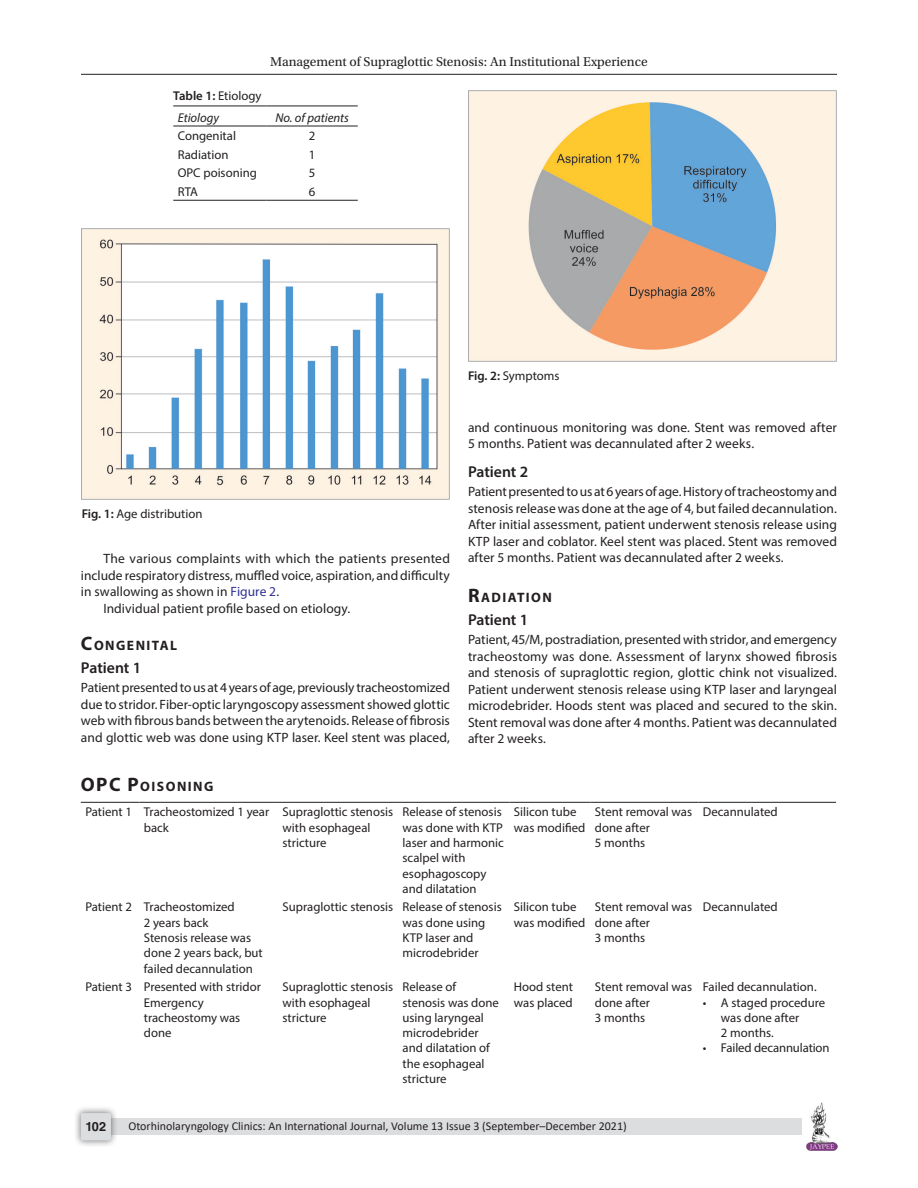
<style>
.page{position:relative;width:918px;height:1188px;background:#fff}
.page>*{position:absolute;margin:0;border:0;box-sizing:border-box;transform-origin:0 0}
.Head-2-stk{font:600 15.75px "Myriad Pro";letter-spacing:-.005em;color:#231f20}
.Head-2{font:600 15.75px "Myriad Pro";letter-spacing:-.005em;color:#231f20}
.Head-1{font:700 13.65px "Myriad Pro";letter-spacing:.105em;color:#231f20}
.Para-NoIndent{font:13.5px/16.5px "Myriad Pro";letter-spacing:.005em;color:#231f20;text-align:justify}
.Para-Indent{font:13.5px/16.5px "Myriad Pro";letter-spacing:.005em;color:#231f20;text-align:justify}
.t1{font:13.5px "Utopia Std";color:#231f20}
.TableBody{font:12.75px/15.3px "Myriad Pro";color:#231f20}
.FigCaption{font:12.75px "Myriad Pro";color:#231f20}
.TableHeader{font:italic 12.75px "Myriad Pro";color:#231f20}
.TableCaption{font:12.75px "Myriad Pro";color:#231f20}
.t2{font:700 12.75px "Helvetica LT Std";color:#231f20}
.t3{font:12px "Calibri";color:#231f20}
.s1{font-weight:600}
.s2{color:#2e3092}
.s3{font-size:19.5px}
</style>
<div class="page">
<hr style="left:81px;top:74px;width:756px;height:1px;background:#231f20">
<img style="left:807px;top:1103px;width:30px;height:48px">
<div style="left:96px;top:1119px;width:706px;height:16px;background:#dcdddf"></div>
<div style="left:73px;top:1106px;width:45px;height:41px;background:#231f20;opacity:.61"></div>
<div style="left:81px;top:1113px;width:30px;height:27px;background:#dcdddf;border-radius:2px"></div>
<hr style="left:173px;top:106px;width:94px;height:1px;background:#231f20">
<hr style="left:267px;top:106px;width:91px;height:1px;background:#231f20">
<hr style="left:173px;top:126px;width:94px;height:1px;background:#231f20">
<hr style="left:267px;top:126px;width:91px;height:1px;background:#231f20">
<hr style="left:173px;top:200px;width:94px;height:1px;background:#231f20">
<hr style="left:267px;top:200px;width:91px;height:1px;background:#231f20">
<img style="left:82px;top:228px;width:368px;height:272px">
<img style="left:468px;top:90px;width:368px;height:271px">
<hr style="left:81px;top:802px;width:58px;height:1px;background:#231f20">
<hr style="left:139px;top:802px;width:139px;height:1px;background:#231f20">
<hr style="left:278px;top:802px;width:120px;height:1px;background:#231f20">
<hr style="left:398px;top:802px;width:111px;height:1px;background:#231f20">
<hr style="left:509px;top:802px;width:81px;height:1px;background:#231f20">
<hr style="left:590px;top:802px;width:108px;height:1px;background:#231f20">
<hr style="left:698px;top:802px;width:138px;height:1px;background:#231f20">
<p class="t1" style="left:270px;top:55px;width:379px">Management of Supraglottic Stenosis: An Institutional Experience</p>
<p class="TableCaption" style="left:173px;top:87px;width:90px"><span class="s1">Table 1:</span> Etiology</p>
<p class="TableHeader" style="left:178px;top:109px;width:43px">Etiology</p>
<p class="TableHeader" style="left:275px;top:109px;width:75px">No. of patients</p>
<p class="TableBody" style="left:178px;top:128px;width:60px">Congenital</p>
<p class="TableBody" style="left:309px;top:128px;width:8px">2</p>
<p class="TableBody" style="left:178px;top:146px;width:52px">Radiation</p>
<p class="TableBody" style="left:309px;top:146px;width:8px">1</p>
<p class="TableBody" style="left:178px;top:165px;width:81px">OPC poisoning</p>
<p class="TableBody" style="left:309px;top:165px;width:8px">5</p>
<p class="TableBody" style="left:178px;top:184px;width:22px">RTA</p>
<p class="TableBody" style="left:309px;top:184px;width:8px">6</p>
<p class="FigCaption" style="left:82px;top:506px;width:122px"><span class="s1">Fig. 1:</span> Age distribution</p>
<p class="Para-Indent" style="left:81px;top:550px;width:371px;text-indent:23px">The various complaints with which the patients presented include respiratory distress, muffled voice, aspiration, and difficulty in swallowing as shown in <span class="s2">Figure 2</span>.</p>
<p class="Para-Indent" style="left:103px;top:600px;width:248px">Individual patient profile based on etiology.</p>
<p class="Head-1" style="left:81px;top:637px;width:98px"><span class="s3">C</span>ONGENITAL</p>
<p class="Head-2-stk" style="left:81px;top:658px;width:62px">Patient 1</p>
<p class="Para-NoIndent" style="left:81px;top:679px;width:371px">Patient presented to us at 4 years of age, previously tracheostomized due to stridor. Fiber-optic laryngoscopy assessment showed glottic web with fibrous bands between the arytenoids. Release of fibrosis and glottic web was done using KTP laser. Keel stent was placed,</p>
<p class="FigCaption" style="left:468px;top:368px;width:93px"><span class="s1">Fig. 2:</span> Symptoms</p>
<p class="Para-NoIndent" style="left:468px;top:419px;width:370px">and continuous monitoring was done. Stent was removed after<br>5 months. Patient was decannulated after 2 weeks.</p>
<p class="Head-2" style="left:468px;top:461px;width:62px">Patient 2</p>
<p class="Para-NoIndent" style="left:468px;top:483px;width:370px">Patient presented to us at 6 years of age. History of tracheostomy and stenosis release was done at the age of 4, but failed decannulation.<br>After initial assessment, patient underwent stenosis release using KTP laser and coblator. Keel stent was placed. Stent was removed after 5 months. Patient was decannulated after 2 weeks.</p>
<p class="Head-1" style="left:468px;top:589px;width:85px"><span class="s3">R</span>ADIATION</p>
<p class="Head-2-stk" style="left:468px;top:609px;width:62px">Patient 1</p>
<p class="Para-NoIndent" style="left:468px;top:631px;width:371px">Patient, 45/M, postradiation, presented with stridor, and emergency tracheostomy was done. Assessment of larynx showed fibrosis and stenosis of supraglottic region, glottic chink not visualized.<br>Patient underwent stenosis release using KTP laser and laryngeal microdebrider. Hoods stent was placed and secured to the skin.<br>Stent removal was done after 4 months. Patient was decannulated after 2 weeks.</p>
<p class="Head-1" style="left:81px;top:778px;width:134px"><span class="s3">OPC P</span>OISONING</p>
<p class="TableBody" style="left:85px;top:804px;width:48px">Patient 1</p>
<p class="TableBody" style="left:144px;top:804px;width:127px">Tracheostomized 1 year back</p>
<p class="TableBody" style="left:283px;top:804px;width:112px">Supraglottic stenosis with esophageal stricture</p>
<p class="TableBody" style="left:403px;top:804px;width:103px">Release of stenosis was done with KTP laser and harmonic scalpel with esophagoscopy and dilatation</p>
<p class="TableBody" style="left:514px;top:804px;width:73px">Silicon tube was modified</p>
<p class="TableBody" style="left:595px;top:804px;width:99px">Stent removal was done after<br>5 months</p>
<p class="TableBody" style="left:703px;top:804px;width:76px">Decannulated</p>
<p class="TableBody" style="left:85px;top:899px;width:48px">Patient 2</p>
<p class="TableBody" style="left:144px;top:899px;width:92px">Tracheostomized<br>2 years back</p>
<p class="TableBody" style="left:144px;top:930px;width:121px">Stenosis release was done 2 years back, but failed decannulation</p>
<p class="TableBody" style="left:283px;top:899px;width:112px">Supraglottic stenosis</p>
<p class="TableBody" style="left:403px;top:899px;width:101px">Release of stenosis was done using<br>KTP laser and microdebrider</p>
<p class="TableBody" style="left:514px;top:899px;width:73px">Silicon tube was modified</p>
<p class="TableBody" style="left:595px;top:899px;width:99px">Stent removal was done after<br>3 months</p>
<p class="TableBody" style="left:703px;top:899px;width:76px">Decannulated</p>
<p class="TableBody" style="left:85px;top:979px;width:48px">Patient 3</p>
<p class="TableBody" style="left:144px;top:979px;width:119px">Presented with stridor</p>
<p class="TableBody" style="left:144px;top:994px;width:98px">Emergency tracheostomy was done</p>
<p class="TableBody" style="left:283px;top:979px;width:112px">Supraglottic stenosis with esophageal stricture</p>
<p class="TableBody" style="left:403px;top:979px;width:98px">Release of stenosis was done using laryngeal microdebrider and dilatation of the esophageal stricture</p>
<p class="TableBody" style="left:514px;top:979px;width:61px">Hood stent was placed</p>
<p class="TableBody" style="left:595px;top:979px;width:99px">Stent removal was done after<br>3 months</p>
<p class="TableBody" style="left:703px;top:979px;width:115px">Failed decannulation.</p>
<p class="TableBody" style="left:721px;top:994px;width:106px;text-indent:-18px">• A staged procedure was done after<br>2 months.</p>
<p class="TableBody" style="left:703px;top:1040px;width:128px">• Failed decannulation</p>
<p class="t2" style="left:86px;top:1119px;width:22px">102</p>
<p class="t3" style="left:128px;top:1117px;width:500px">Otorhinolaryngology Clinics: An International Journal, Volume 13 Issue 3 (September–December 2021)</p>
</div>
